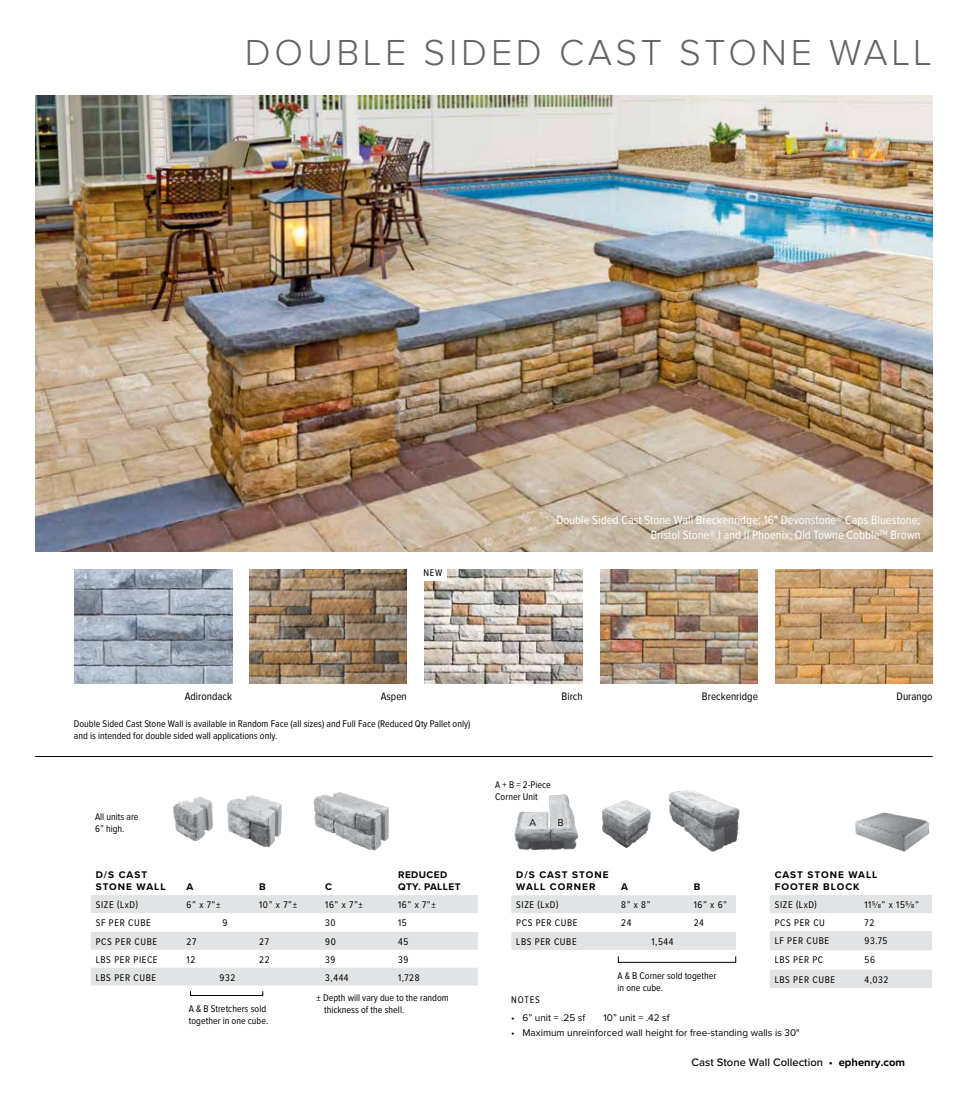
<style>
.page{position:relative;width:968px;height:1103px;background:#fff}
.page>*{position:absolute;margin:0;border:0;box-sizing:border-box;transform-origin:0 0}
.t1{font:300 37.5px "Proxima Nova";letter-spacing:.1em;color:#636466}
.t2{font:12.5px/15px "Proxima Nova Cond";color:#fff;text-align:right}
.t3{font:11.25px "Proxima Nova Cond";color:#000}
.t4{font:500 11.25px "Proxima Nova";color:#000}
.t5{font:10px/12px "Proxima Nova Cond";color:#000}
.t6{font:10px "Proxima Nova";color:#000}
.t7{font:10px "Proxima Nova Cond";letter-spacing:.06em;color:#000}
.t8{font:700 10px/12px "Proxima Nova";letter-spacing:.095em;color:#000}
.t9{font:700 10px/12px "Proxima Nova";letter-spacing:.04em;color:#000}
.t10{font:10px "Brandon Grotesque";color:#000}
.s1{font-weight:700}
</style>
<div class="page">
<img style="left:313px;top:792px;width:76px;height:59px">
<img style="left:668px;top:790px;width:72px;height:62px">
<svg style="left:91px;top:895px;width:387px;height:90px"></svg>
<svg style="left:511px;top:895px;width:225px;height:54px"></svg>
<img style="left:227px;top:795px;width:55px;height:53px">
<img style="left:173px;top:797px;width:40px;height:44px">
<img style="left:602px;top:800px;width:49px;height:47px">
<img style="left:514px;top:794px;width:65px;height:56px">
<img style="left:74px;top:569px;width:158px;height:115px">
<img style="left:249px;top:570px;width:158px;height:113px">
<img style="left:600px;top:569px;width:158px;height:115px">
<img style="left:775px;top:569px;width:157px;height:115px">
<img style="left:424px;top:569px;width:159px;height:114px">
<hr style="left:35px;top:756px;width:897px;height:1px;background:#000">
<div style="left:423px;top:567px;width:23px;height:13px;background:#fff"></div>
<svg style="left:770px;top:895px;width:162px;height:92px"></svg>
<img style="left:855px;top:812px;width:75px;height:40px">
<img style="left:35px;top:96px;width:897px;height:455px">
<h1 class="t1" style="left:245px;top:36px;width:688px">DOUBLE SIDED CAST STONE WALL</h1>
<p class="t5" style="left:423px;top:566px;width:20px">NEW</p>
<p class="t2" style="left:556px;top:513px;width:365px">Double Sided Cast Stone Wall Breckenridge; 16" Devonstone® Caps Bluestone;<br>Bristol Stone® I and II Phoenix; Old Towne Cobble<sup>TM</sup> Brown</p>
<p class="t3" style="left:185px;top:691px;width:49px">Adirondack</p>
<p class="t3" style="left:381px;top:691px;width:28px">Aspen</p>
<p class="t3" style="left:561px;top:691px;width:23px">Birch</p>
<p class="t3" style="left:702px;top:691px;width:58px">Breckenridge</p>
<p class="t3" style="left:896px;top:691px;width:37px">Durango</p>
<p class="t5" style="left:74px;top:718px;width:398px">Double Sided Cast Stone Wall is available in Random Face (all sizes) and Full Face (Reduced Qty Pallet only) and is intended for double sided wall applications only.</p>
<p class="t5" style="left:495px;top:779px;width:57px">A + B = 2-Piece<br>Corner Unit</p>
<p class="t5" style="left:95px;top:811px;width:45px">All units are<br>6” high.</p>
<p class="t10" style="left:529px;top:816px;width:8px">A</p>
<p class="t10" style="left:557px;top:816px;width:8px">B</p>
<p class="t8" style="left:96px;top:868px;width:71px">D/S CAST<br>STONE WALL</p>
<p class="t8" style="left:187px;top:880px;width:8px">A</p>
<p class="t8" style="left:259px;top:880px;width:8px">B</p>
<p class="t8" style="left:325px;top:880px;width:8px">C</p>
<p class="t9" style="left:398px;top:868px;width:64px">REDUCED<br>QTY. PALLET</p>
<p class="t5" style="left:96px;top:899px;width:44px">SIZE (LxD)</p>
<p class="t5" style="left:187px;top:899px;width:35px">6” x 7”±</p>
<p class="t5" style="left:259px;top:899px;width:39px">10” x 7”±</p>
<p class="t5" style="left:325px;top:899px;width:39px">16” x 7”±</p>
<p class="t5" style="left:398px;top:899px;width:39px">16” x 7”±</p>
<p class="t7" style="left:96px;top:918px;width:56px">SF PER CUBE</p>
<p class="t5" style="left:222px;top:917px;width:6px">9</p>
<p class="t5" style="left:325px;top:917px;width:12px">30</p>
<p class="t5" style="left:398px;top:917px;width:10px">15</p>
<p class="t7" style="left:96px;top:936px;width:63px">PCS PER CUBE</p>
<p class="t5" style="left:187px;top:935px;width:11px">27</p>
<p class="t5" style="left:259px;top:935px;width:11px">27</p>
<p class="t5" style="left:325px;top:935px;width:12px">90</p>
<p class="t5" style="left:398px;top:935px;width:12px">45</p>
<p class="t7" style="left:96px;top:954px;width:63px">LBS PER PIECE</p>
<p class="t5" style="left:187px;top:953px;width:10px">12</p>
<p class="t5" style="left:259px;top:953px;width:12px">22</p>
<p class="t5" style="left:325px;top:953px;width:12px">39</p>
<p class="t5" style="left:398px;top:953px;width:12px">39</p>
<p class="t7" style="left:96px;top:972px;width:62px">LBS PER CUBE</p>
<p class="t5" style="left:220px;top:971px;width:17px">932</p>
<p class="t5" style="left:325px;top:971px;width:25px">3,444</p>
<p class="t5" style="left:398px;top:971px;width:23px">1,728</p>
<p class="t8" style="left:516px;top:868px;width:94px">D/S CAST STONE<br>WALL CORNER</p>
<p class="t8" style="left:621px;top:880px;width:8px">A</p>
<p class="t8" style="left:693px;top:880px;width:8px">B</p>
<p class="t5" style="left:516px;top:899px;width:44px">SIZE (LxD)</p>
<p class="t5" style="left:621px;top:899px;width:31px">8” x 8”</p>
<p class="t5" style="left:693px;top:899px;width:35px">16” x 6”</p>
<p class="t7" style="left:516px;top:918px;width:63px">PCS PER CUBE</p>
<p class="t5" style="left:621px;top:917px;width:12px">24</p>
<p class="t5" style="left:693px;top:917px;width:12px">24</p>
<p class="t7" style="left:516px;top:937px;width:62px">LBS PER CUBE</p>
<p class="t5" style="left:651px;top:936px;width:24px">1,544</p>
<p class="t5" style="left:617px;top:970px;width:100px">A &amp; B Corner sold together in one cube.</p>
<p class="t8" style="left:774px;top:868px;width:104px">CAST STONE WALL<br>FOOTER BLOCK</p>
<p class="t5" style="left:774px;top:899px;width:44px">SIZE (LxD)</p>
<p class="t5" style="left:864px;top:899px;width:56px">115/8” x 155/8”</p>
<p class="t5" style="left:774px;top:917px;width:52px">PCS PER CU</p>
<p class="t5" style="left:864px;top:917px;width:11px">72</p>
<p class="t7" style="left:774px;top:936px;width:56px">LF PER CUBE</p>
<p class="t5" style="left:864px;top:935px;width:25px">93.75</p>
<p class="t5" style="left:774px;top:954px;width:50px">LBS PER PC</p>
<p class="t5" style="left:864px;top:954px;width:12px">56</p>
<p class="t7" style="left:774px;top:974px;width:62px">LBS PER CUBE</p>
<p class="t5" style="left:864px;top:973px;width:25px">4,032</p>
<p class="t5" style="left:189px;top:1003px;width:81px">A &amp; B Stretchers sold together in one cube.</p>
<p class="t5" style="left:324px;top:992px;width:126px;text-indent:-7px">± Depth will vary due to the random thickness of the shell.</p>
<p class="t5" style="left:511px;top:994px;width:30px">NOTES</p>
<p class="t6" style="left:511px;top:1010px;width:76px">• 6” unit = .25 sf</p>
<p class="t6" style="left:603px;top:1010px;width:68px">10” unit = .42 sf</p>
<p class="t6" style="left:511px;top:1025px;width:290px">• Maximum unreinforced wall height for free-standing walls is 30"</p>
<p class="t4" style="left:691px;top:1053px;width:215px">Cast Stone Wall Collection • <span class="s1">ephenry.com</span></p>
</div>
